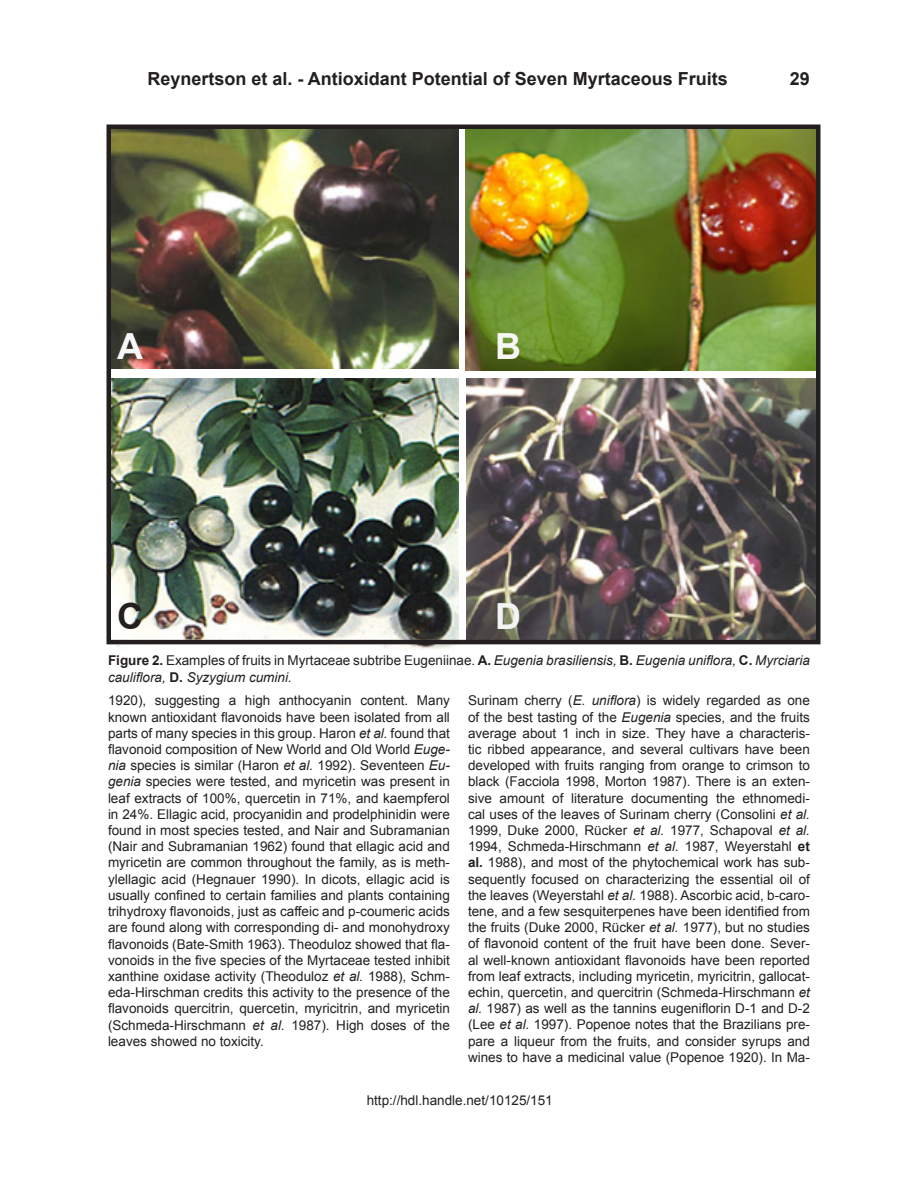
<style>
.page{position:relative;width:918px;height:1188px;background:#fff}
.page>*{position:absolute;margin:0;border:0;box-sizing:border-box;transform-origin:0 0}
._0_Title{font:700 36px "Arial";color:#f7f7f8}
._0_Title-2{font:700 36px "Arial";color:#f6f6f7}
._0_Title-3{font:700 36px "Arial";color:#231f20}
._0_Title-4{font:700 36px "Arial";color:#f3f4f4}
.t1{font:700 18px "Arial";color:#231f20}
.t2{font:13.5px/16.2px "Arial";color:#231f20;text-align:justify}
._0_Title-5{font:italic 13.5px/16.2px "Arial";color:#231f20}
.s1{font-weight:700;font-style:normal}
.s2{font-style:normal}
.s3{font-style:italic}
.s4{font-weight:700}
</style>
<div class="page">
<img style="left:465px;top:129px;width:350px;height:241px">
<img style="left:111px;top:129px;width:348px;height:240px">
<img style="left:108px;top:378px;width:351px;height:272px">
<img style="left:467px;top:378px;width:348px;height:261px">
<div style="left:106px;top:124px;width:714px;height:520px;border:4px solid #231f20"></div>
<h2 class="t1" style="left:147px;top:67px;width:582px">Reynertson et al. - Antioxidant Potential of Seven Myrtaceous Fruits</h2>
<h2 class="t1" style="left:790px;top:67px;width:22px">29</h2>
<p class="_0_Title" style="left:117px;top:323px;width:27px">A</p>
<p class="_0_Title-2" style="left:495px;top:323px;width:27px">B</p>
<p class="_0_Title-3" style="left:117px;top:593px;width:27px">C</p>
<p class="_0_Title-4" style="left:495px;top:593px;width:27px">D</p>
<p class="_0_Title-5" style="left:108px;top:653px;width:703px"><span class="s1">Figure 2.</span> <span class="s2">Examples of fruits in Myrtaceae subtribe Eugeniinae.</span> <span class="s1">A.</span> Eugenia brasiliensis, <span class="s1">B.</span> Eugenia uniflora, <span class="s1">C.</span> Myrciaria cauliflora, <span class="s1">D.</span> Syzygium cumini.</p>
<p class="t2" style="left:108px;top:693px;width:344px">1920), suggesting a high anthocyanin content. Many known antioxidant flavonoids have been isolated from all parts of many species in this group. Haron <span class="s3">et al.</span> found that flavonoid composition of New World and Old World <span class="s3">Euge&shy;nia</span> species is similar (Haron <span class="s3">et al.</span> 1992). Seventeen <span class="s3">Eu&shy;genia</span> species were tested, and myricetin was present in leaf extracts of 100%, quercetin in 71%, and kaempferol in 24%. Ellagic acid, procyanidin and prodelphinidin were found in most species tested, and Nair and Subramanian (Nair and Subramanian 1962) found that ellagic acid and myricetin are common throughout the family, as is meth&shy;ylellagic acid (Hegnauer 1990). In dicots, ellagic acid is usually confined to certain families and plants containing trihydroxy flavonoids, just as caffeic and p-coumeric acids are found along with corresponding di- and monohydroxy flavonoids (Bate-Smith 1963). Theoduloz showed that fla&shy;vonoids in the five species of the Myrtaceae tested inhibit xanthine oxidase activity (Theoduloz <span class="s3">et al.</span> 1988), Schm&shy;eda-Hirschman credits this activity to the presence of the flavonoids quercitrin, quercetin, myricitrin, and myricetin (Schmeda-Hirschmann <span class="s3">et al.</span> 1987). High doses of the leaves showed no toxicity.</p>
<p class="t2" style="left:468px;top:693px;width:344px">Surinam cherry (<span class="s3">E. uniflora</span>) is widely regarded as one of the best tasting of the <span class="s3">Eugenia</span> species, and the fruits average about 1 inch in size. They have a characteris&shy;tic ribbed appearance, and several cultivars have been developed with fruits ranging from orange to crimson to black (Facciola 1998, Morton 1987). There is an exten&shy;sive amount of literature documenting the ethnomedi&shy;cal uses of the leaves of Surinam cherry (Consolini <span class="s3">et al.<br></span>1999, Duke 2000, Rücker <span class="s3">et al.</span> 1977, Schapoval <span class="s3">et al.<br></span>1994, Schmeda-Hirschmann <span class="s3">et al.</span> 1987, Weyerstahl <span class="s4">et al.</span> 1988), and most of the phytochemical work has sub&shy;sequently focused on characterizing the essential oil of the leaves (Weyerstahl <span class="s3">et al.</span> 1988). Ascorbic acid, b-caro&shy;tene, and a few sesquiterpenes have been identified from the fruits (Duke 2000, Rücker <span class="s3">et al.</span> 1977), but no studies of flavonoid content of the fruit have been done. Sever&shy;al well-known antioxidant flavonoids have been reported from leaf extracts, including myricetin, myricitrin, gallocat&shy;echin, quercetin, and quercitrin (Schmeda-Hirschmann <span class="s3">et al.</span> 1987) as well as the tannins eugeniflorin D-1 and D-2 (Lee <span class="s3">et al.</span> 1997). Popenoe notes that the Brazilians pre&shy;pare a liqueur from the fruits, and consider syrups and wines to have a medicinal value (Popenoe 1920). In Ma-</p>
<p class="t2" style="left:367px;top:1092px;width:188px">http://hdl.handle.net/10125/151</p>
</div>
